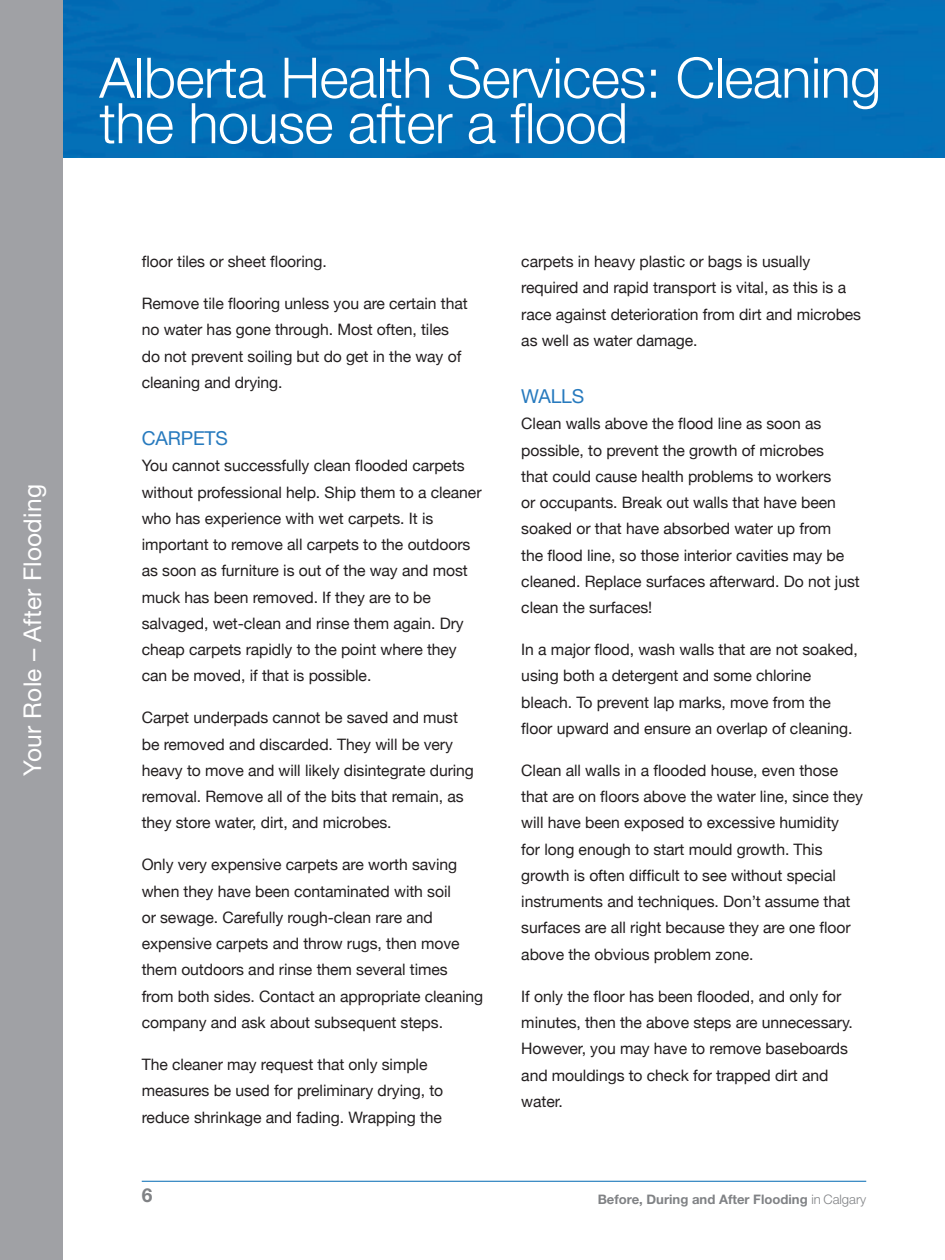
<style>
.page{position:relative;width:945px;height:1260px;background:#fff}
.page>*{position:absolute;margin:0;border:0;box-sizing:border-box;transform-origin:0 0}
.t1{font:300 56px/45.5px "Helvetica Neue LT Std";letter-spacing:-.01em;color:#fff}
.t2{font:24.5px "Helvetica Neue";letter-spacing:.01em;color:#fff}
.t3{font:19.25px "Helvetica Neue";letter-spacing:-.01em;color:#277abe}
.t4{font:700 19.25px "Helvetica Neue";color:#808285}
.t5{font:15.75px/26.2px "Helvetica Neue";letter-spacing:-.005em;color:#231f20}
.t6{font:700 13.12px "Helvetica Neue";color:#808285}
.s1{font-weight:300}
</style>
<div class="page">
<div style="left:63px;top:0;width:882px;height:158px;background:#036fb7"></div>
<div style="left:0;top:0;width:63px;height:1260px;background:#a0a1a5"></div>
<hr style="left:142px;top:1181px;width:724px;height:1px;background:#0168b3">
<h2 class="t2" style="left:18px;top:776px;width:293px;rotate:-90deg">Your Role – After Flooding</h2>
<h1 class="t1" style="left:99px;top:54px;width:783px">Alberta Health Services: Cleaning the house after a flood</h1>
<p class="t5" style="left:142px;top:248px;width:187px">floor tiles or sheet flooring.</p>
<p class="t5" style="left:142px;top:290px;width:328px">Remove tile flooring unless you are certain that no water has gone through. Most often, tiles do not prevent soiling but do get in the way of cleaning and drying.</p>
<p class="t3" style="left:142px;top:427px;width:88px">CARPETS</p>
<p class="t5" style="left:142px;top:452px;width:341px">You cannot successfully clean flooded carpets without professional help. Ship them to a cleaner who has experience with wet carpets. It is important to remove all carpets to the outdoors as soon as furniture is out of the way and most muck has been removed. If they are to be salvaged, wet-clean and rinse them again. Dry cheap carpets rapidly to the point where they can be moved, if that is possible.</p>
<p class="t5" style="left:142px;top:705px;width:334px">Carpet underpads cannot be saved and must be removed and discarded. They will be very heavy to move and will likely disintegrate during removal. Remove all of the bits that remain, as they store water, dirt, and microbes.</p>
<p class="t5" style="left:142px;top:852px;width:343px">Only very expensive carpets are worth saving when they have been contaminated with soil<br>or sewage. Carefully rough-clean rare and expensive carpets and throw rugs, then move them outdoors and rinse them several times from both sides. Contact an appropriate cleaning company and ask about subsequent steps.</p>
<p class="t5" style="left:142px;top:1051px;width:303px">The cleaner may request that only simple measures be used for preliminary drying, to reduce shrinkage and fading. Wrapping the</p>
<p class="t5" style="left:521px;top:248px;width:341px">carpets in heavy plastic or bags is usually required and rapid transport is vital, as this is a race against deterioration from dirt and microbes as well as water damage.</p>
<p class="t3" style="left:521px;top:385px;width:64px">WALLS</p>
<p class="t5" style="left:521px;top:410px;width:340px">Clean walls above the flood line as soon as possible, to prevent the growth of microbes<br>that could cause health problems to workers<br>or occupants. Break out walls that have been soaked or that have absorbed water up from<br>the flood line, so those interior cavities may be cleaned. Replace surfaces afterward. Do not just clean the surfaces!</p>
<p class="t5" style="left:521px;top:636px;width:338px">In a major flood, wash walls that are not soaked, using both a detergent and some chlorine bleach. To prevent lap marks, move from the floor upward and ensure an overlap of cleaning.</p>
<p class="t5" style="left:521px;top:757px;width:343px">Clean all walls in a flooded house, even those that are on floors above the water line, since they will have been exposed to excessive humidity<br>for long enough to start mould growth. This growth is often difficult to see without special instruments and techniques. Don’t assume that surfaces are all right because they are one floor above the obvious problem zone.</p>
<p class="t5" style="left:521px;top:983px;width:333px">If only the floor has been flooded, and only for minutes, then the above steps are unnecessary.<br>However, you may have to remove baseboards and mouldings to check for trapped dirt and water.</p>
<p class="t4" style="left:142px;top:1183px;width:12px">6</p>
<p class="t6" style="left:598px;top:1191px;width:270px">Before, During and After Flooding <span class="s1">in Calgary</span></p>
</div>
